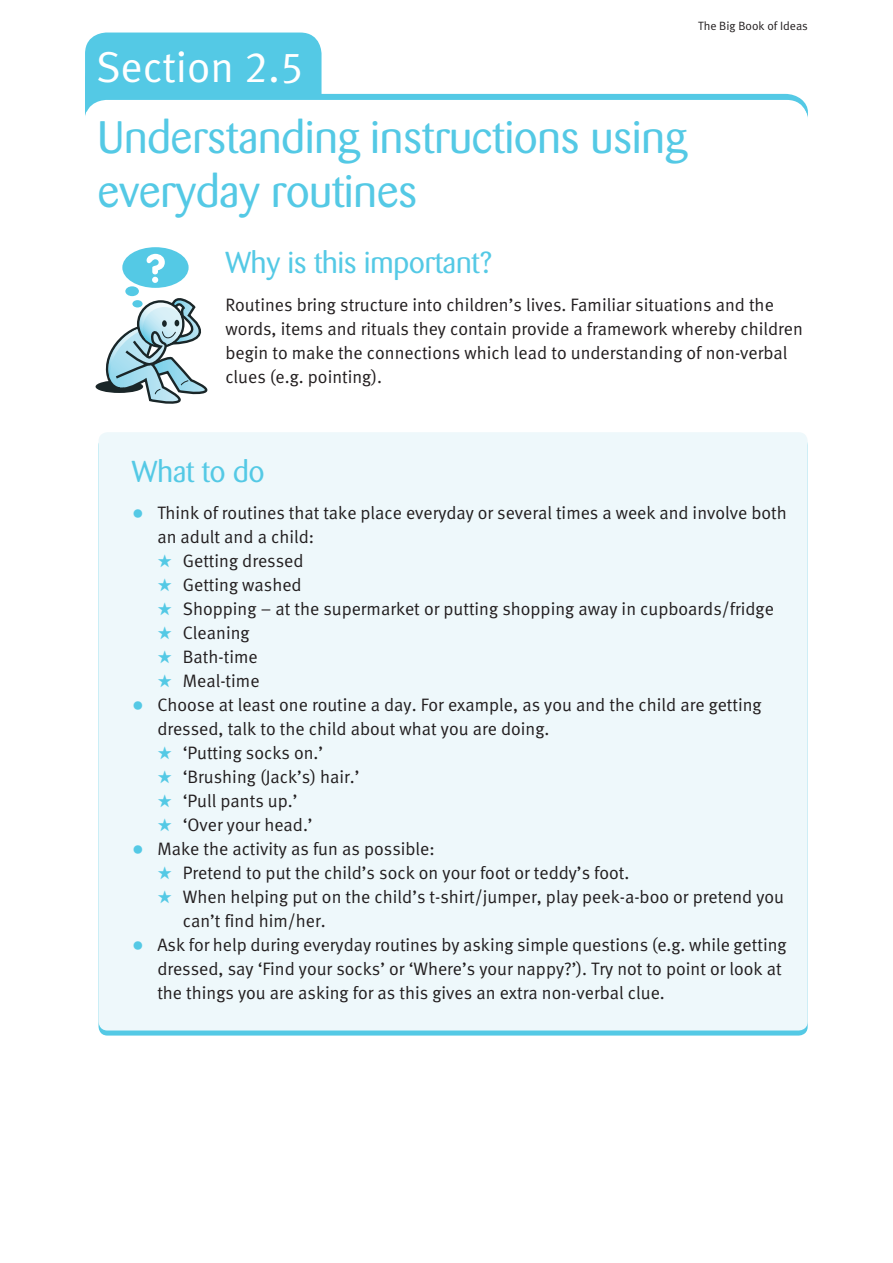
<style>
.page{position:relative;width:893px;height:1263px;background:#fff}
.page>*{position:absolute;margin:0;border:0;box-sizing:border-box;transform-origin:0 0}
.t1{font:45px/54px "Barmeno";color:#54c9e5}
.t2{font:43.2px "Meta Normal LF";color:#fff}
.t3{font:30px "Barmeno";color:#54c9e5}
.t4{font:18px/24px "Meta Normal LF";color:#231f20}
.t5{font:12px "Meta Normal LF";color:#231f20}
.s1{font-size:24px;color:#54c9e5}
.s2{color:#54c9e5}
</style>
<div class="page">
<div style="left:85px;top:33px;width:237px;height:90px;background:#54c9e5;border-radius:21px"></div>
<svg style="left:85px;top:61px;width:723px;height:56px"></svg>
<div style="left:85px;top:100px;width:723px;height:160px;background:#fff;border-radius:21px"></div>
<div style="left:96px;top:380px;width:47px;height:13px;background:#1a2628;border-radius:50%"></div>
<div style="left:122px;top:247px;width:67px;height:41px;background:#54c9e5;border-radius:50%"></div>
<div style="left:125px;top:286px;width:14px;height:10px;background:#54c9e5;border-radius:50%"></div>
<svg style="left:147px;top:254px;width:18px;height:29px"></svg>
<svg style="left:103px;top:298px;width:105px;height:106px"></svg>
<div style="left:99px;top:432px;width:709px;height:598px;background:#eef8fb;border-radius:9px"></div>
<p class="t5" style="left:698px;top:19px;width:111px">The Big Book of Ideas</p>
<h2 class="t2" style="left:96px;top:42px;width:209px">Section 2.5</h2>
<h1 class="t1" style="left:98px;top:111px;width:590px">Understanding instructions using everyday routines</h1>
<h3 class="t3" style="left:225px;top:246px;width:268px">Why is this important?</h3>
<p class="t4" style="left:225px;top:292px;width:579px">Routines bring structure into children’s lives. Familiar situations and the words, items and rituals they contain provide a framework whereby children begin to make the connections which lead to understanding of non-verbal clues (e.g. pointing).</p>
<h3 class="t3" style="left:132px;top:454px;width:134px">What to do</h3>
<p class="t4" style="left:157px;top:501px;width:631px;text-indent:-26px"><span class="s1">•</span> Think of routines that take place everyday or several times a week and involve both an adult and a child:</p>
<p class="t4" style="left:157px;top:549px;width:148px"><span class="s2">★</span> Getting dressed</p>
<p class="t4" style="left:157px;top:573px;width:146px"><span class="s2">★</span> Getting washed</p>
<p class="t4" style="left:157px;top:597px;width:618px"><span class="s2">★</span> Shopping – at the supermarket or putting shopping away in cupboards/fridge</p>
<p class="t4" style="left:157px;top:621px;width:94px"><span class="s2">★</span> Cleaning</p>
<p class="t4" style="left:157px;top:645px;width:102px"><span class="s2">★</span> Bath-time</p>
<p class="t4" style="left:157px;top:669px;width:104px"><span class="s2">★</span> Meal-time</p>
<p class="t4" style="left:157px;top:693px;width:606px;text-indent:-26px"><span class="s1">•</span> Choose at least one routine a day. For example, as you and the child are getting dressed, talk to the child about what you are doing.</p>
<p class="t4" style="left:157px;top:741px;width:167px"><span class="s2">★</span> ‘Putting socks on.’</p>
<p class="t4" style="left:157px;top:765px;width:204px"><span class="s2">★</span> ‘Brushing (Jack’s) hair.’</p>
<p class="t4" style="left:157px;top:789px;width:142px"><span class="s2">★</span> ‘Pull pants up.’</p>
<p class="t4" style="left:157px;top:813px;width:157px"><span class="s2">★</span> ‘Over your head.’</p>
<p class="t4" style="left:132px;top:837px;width:304px"><span class="s1">•</span> Make the activity as fun as possible:</p>
<p class="t4" style="left:157px;top:861px;width:474px"><span class="s2">★</span> Pretend to put the child’s sock on your foot or teddy’s foot.</p>
<p class="t4" style="left:183px;top:885px;width:603px;text-indent:-26px"><span class="s2">★</span> When helping put on the child’s t-shirt/jumper, play peek-a-boo or pretend you can’t find him/her.</p>
<p class="t4" style="left:157px;top:933px;width:631px;text-indent:-26px"><span class="s1">•</span> Ask for help during everyday routines by asking simple questions (e.g. while getting dressed, say ‘Find your socks’ or ‘Where’s your nappy?’). Try not to point or look at the things you are asking for as this gives an extra non-verbal clue.</p>
</div>
